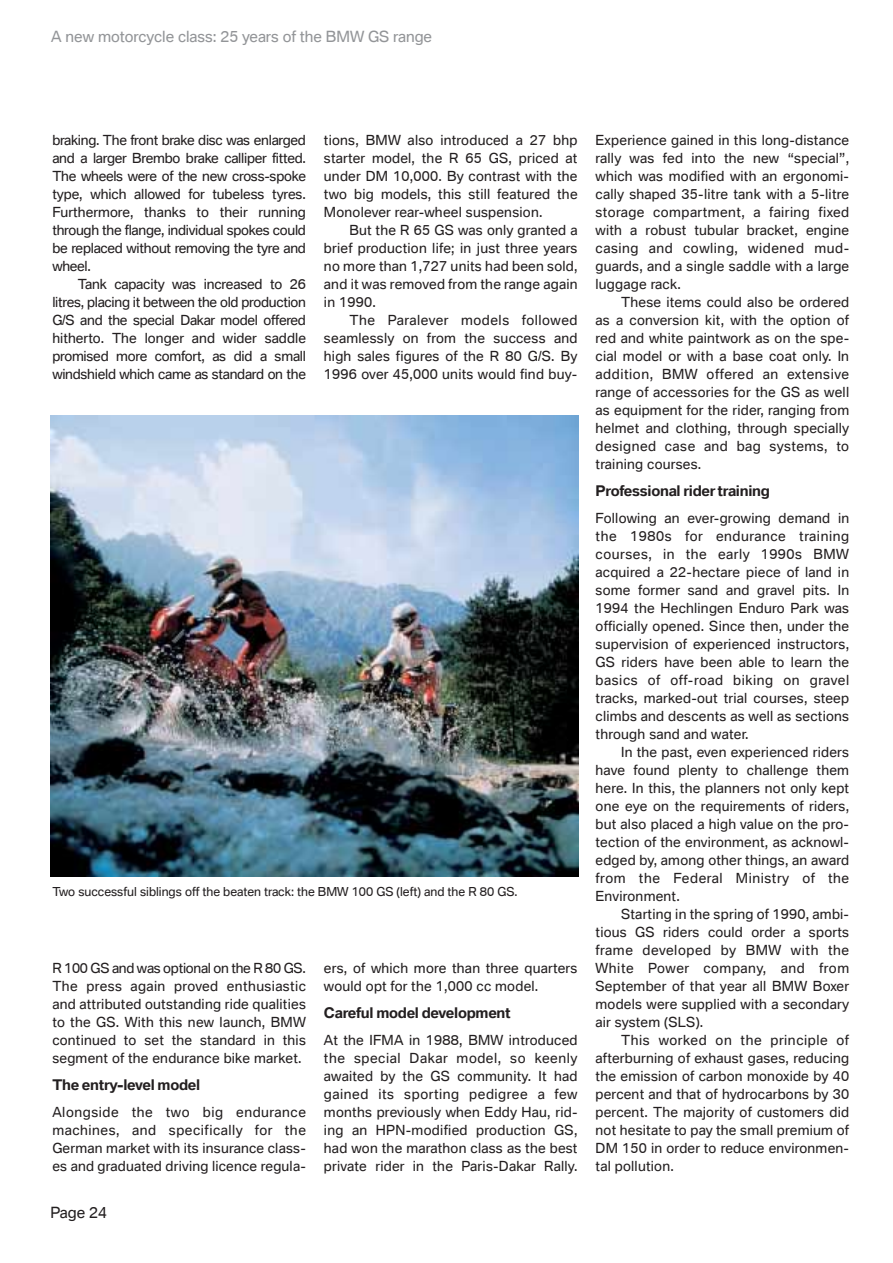
<style>
.page{position:relative;width:893px;height:1263px;background:#fff}
.page>*{position:absolute;margin:0;border:0;box-sizing:border-box;transform-origin:0 0}
.t1{font:15px "BMW Type";color:#939598}
.t2{font:15px "BMW Type";color:#231f20}
.t3{font:700 14.25px "BMW Type";letter-spacing:-.02em;color:#231f20}
.t4{font:13.5px/18px "BMW Type";letter-spacing:.02em;color:#231f20;text-align:justify}
.t5{font:12px "BMW Type";color:#231f20}
</style>
<div class="page">
<img style="left:51px;top:415px;width:527px;height:461px">
<p class="t1" style="left:51px;top:28px;width:382px">A new motorcycle class: 25 years of the BMW GS range</p>
<p class="t4" style="left:52px;top:131px;width:255px">braking. The front brake disc was enlarged and a larger Brembo brake calliper fitted.<br>The wheels were of the new cross-spoke type, which allowed for tubeless tyres.<br>Furthermore, thanks to their running through the flange, individual spokes could be replaced without removing the tyre and wheel.</p>
<p class="t4" style="left:52px;top:275px;width:255px;text-indent:26px">Tank capacity was increased to 26 litres, placing it between the old production G/S and the special Dakar model offered hitherto. The longer and wider saddle promised more comfort, as did a small windshield which came as standard on the</p>
<p class="t4" style="left:324px;top:131px;width:255px">tions, BMW also introduced a 27 bhp starter model, the R 65 GS, priced at under DM 10,000. By contrast with the two big models, this still featured the Monolever rear-wheel suspension.</p>
<p class="t4" style="left:324px;top:221px;width:255px;text-indent:26px">But the R 65 GS was only granted a brief production life; in just three years no more than 1,727 units had been sold, and it was removed from the range again in 1990.</p>
<p class="t4" style="left:324px;top:311px;width:255px;text-indent:26px">The Paralever models followed seamlessly on from the success and high sales figures of the R 80 G/S. By 1996 over 45,000 units would find buy-</p>
<p class="t5" style="left:52px;top:885px;width:467px">Two successful siblings off the beaten track: the BMW 100 GS (left) and the R 80 GS.</p>
<p class="t4" style="left:52px;top:959px;width:255px">R 100 GS and was optional on the R 80 GS.<br>The press again proved enthusiastic and attributed outstanding ride qualities to the GS. With this new launch, BMW continued to set the standard in this segment of the endurance bike market.</p>
<p class="t3" style="left:52px;top:1077px;width:149px">The entry-level model</p>
<p class="t4" style="left:52px;top:1103px;width:255px">Alongside the two big endurance machines, and specifically for the German market with its insurance class&shy;es and graduated driving licence regula-</p>
<p class="t2" style="left:50px;top:1204px;width:58px">Page 24</p>
<p class="t4" style="left:324px;top:959px;width:255px">ers, of which more than three quarters would opt for the 1,000 cc model.</p>
<p class="t3" style="left:324px;top:1005px;width:188px">Careful model development</p>
<p class="t4" style="left:324px;top:1031px;width:255px">At the IFMA in 1988, BMW introduced the special Dakar model, so keenly awaited by the GS community. It had gained its sporting pedigree a few months previously when Eddy Hau, rid&shy;ing an HPN-modified production GS, had won the marathon class as the best private rider in the Paris-Dakar Rally.</p>
<p class="t4" style="left:595px;top:131px;width:255px">Experience gained in this long-distance rally was fed into the new “special”, which was modified with an ergonomi&shy;cally shaped 35-litre tank with a 5-litre storage compartment, a fairing fixed with a robust tubular bracket, engine casing and cowling, widened mud&shy;guards, and a single saddle with a large luggage rack.</p>
<p class="t4" style="left:595px;top:293px;width:255px;text-indent:26px">These items could also be ordered as a conversion kit, with the option of red and white paintwork as on the spe&shy;cial model or with a base coat only. In addition, BMW offered an extensive range of accessories for the GS as well as equipment for the rider, ranging from helmet and clothing, through specially designed case and bag systems, to training courses.</p>
<p class="t3" style="left:595px;top:483px;width:176px">Professional rider training</p>
<p class="t4" style="left:595px;top:509px;width:255px">Following an ever-growing demand in the 1980s for endurance training courses, in the early 1990s BMW acquired a 22-hectare piece of land in some former sand and gravel pits. In 1994 the Hechlingen Enduro Park was officially opened. Since then, under the supervision of experienced instructors, GS riders have been able to learn the basics of off-road biking on gravel tracks, marked-out trial courses, steep climbs and descents as well as sections through sand and water.</p>
<p class="t4" style="left:595px;top:743px;width:255px;text-indent:26px">In the past, even experienced riders have found plenty to challenge them here. In this, the planners not only kept one eye on the requirements of riders, but also placed a high value on the pro&shy;tection of the environment, as acknowl&shy;edged by, among other things, an award from the Federal Ministry of the Environment.</p>
<p class="t4" style="left:595px;top:905px;width:255px;text-indent:26px">Starting in the spring of 1990, ambi&shy;tious GS riders could order a sports frame developed by BMW with the White Power company, and from September of that year all BMW Boxer models were supplied with a secondary air system (SLS).</p>
<p class="t4" style="left:595px;top:1031px;width:255px;text-indent:26px">This worked on the principle of afterburning of exhaust gases, reducing the emission of carbon monoxide by 40 percent and that of hydrocarbons by 30 percent. The majority of customers did not hesitate to pay the small premium of DM 150 in order to reduce environmen&shy;tal pollution.</p>
</div>
